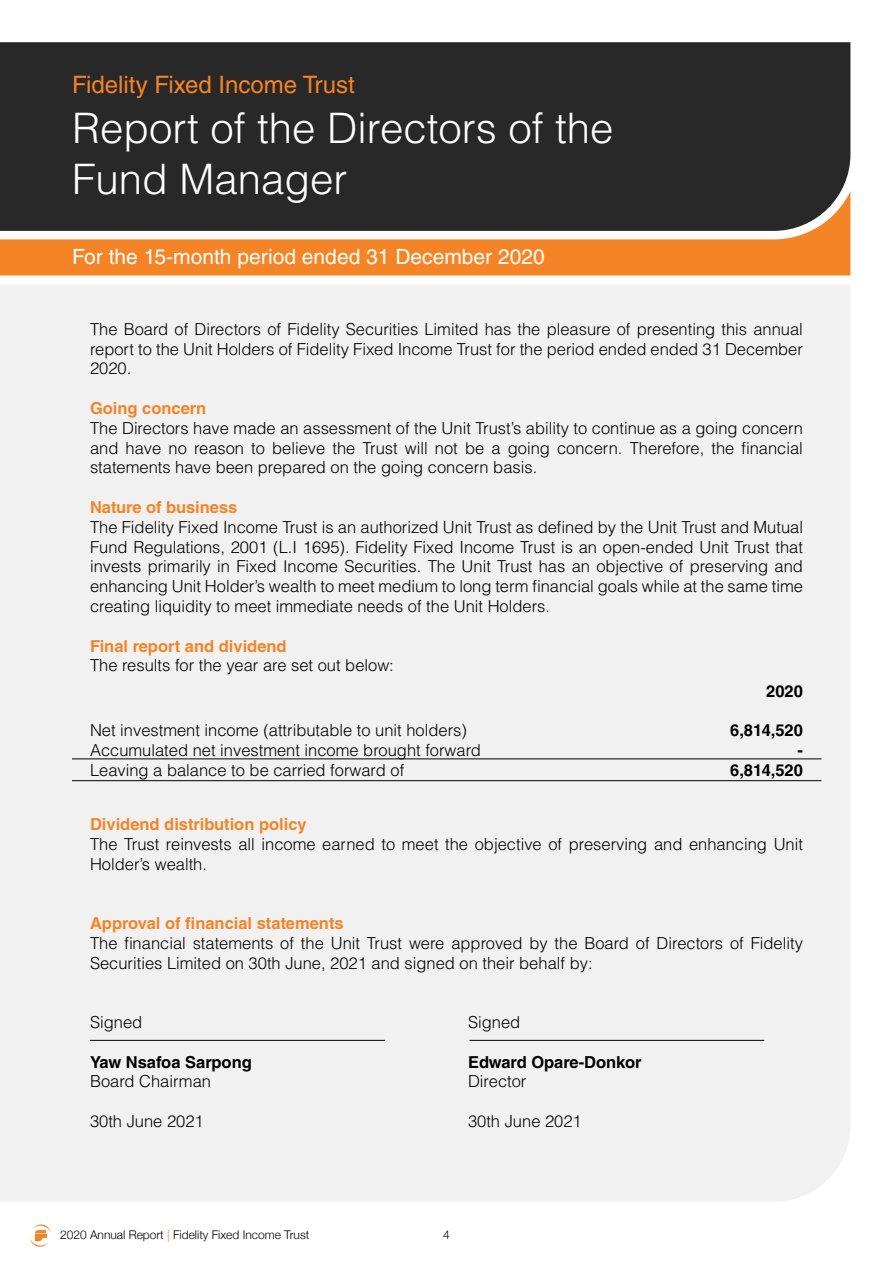
<style>
.page{position:relative;width:893px;height:1263px;background:#fff}
.page>*{position:absolute;margin:0;border:0;box-sizing:border-box;transform-origin:0 0}
.t1{font:300 42px/50.4px "Helvetica LT Std";color:#fff}
.t2{font:24px "Helvetica LT Std";color:#f58426}
.t3{font:21px "Helvetica LT Std";color:#fff}
.t4{font:300 16.5px/19.8px "Helvetica LT Std";color:#000;text-align:justify}
.t5{font:700 16.5px "Helvetica LT Std";color:#f58426}
.t6{font:700 16.5px/19.8px "Helvetica LT Std";color:#000;text-align:right}
.t7{font:300 12px "Helvetica Neue";color:#000}
.s1{color:#f58426}
</style>
<div class="page">
<div style="left:0;top:285px;width:850px;height:917px;background:#f1f1f2"></div>
<svg style="left:0;top:231px;width:850px;height:44px;fill:#f58426"></svg>
<div style="left:0;top:42px;width:850px;height:189px;background:#292829"></div>
<hr style="left:72px;top:759px;width:749px;height:1px;background:#000">
<hr style="left:72px;top:780px;width:749px;height:1px;background:#000">
<hr style="left:90px;top:1040px;width:295px;height:1px;background:#000">
<hr style="left:469px;top:1040px;width:295px;height:1px;background:#000">
<svg style="left:30px;top:1224px;width:21px;height:23px"></svg>
<h2 class="t2" style="left:72px;top:71px;width:284px">Fidelity Fixed Income Trust</h2>
<h1 class="t1" style="left:72px;top:103px;width:543px">Report of the Directors of the<br>Fund Manager</h1>
<p class="t3" style="left:72px;top:244px;width:474px">For the 15-month period ended 31 December 2020</p>
<p class="t4" style="left:90px;top:319px;width:714px">The Board of Directors of Fidelity Securities Limited has the pleasure of presenting this annual report to the Unit Holders of Fidelity Fixed Income Trust for the period ended ended 31 December 2020.</p>
<p class="t5" style="left:90px;top:398px;width:118px">Going concern</p>
<p class="t4" style="left:90px;top:418px;width:714px">The Directors have made an assessment of the Unit Trust’s ability to continue as a going concern and have no reason to believe the Trust will not be a going concern. Therefore, the financial statements have been prepared on the going concern basis.</p>
<p class="t5" style="left:90px;top:497px;width:149px">Nature of business</p>
<p class="t4" style="left:90px;top:517px;width:715px">The Fidelity Fixed Income Trust is an authorized Unit Trust as defined by the Unit Trust and Mutual Fund Regulations, 2001 (L.I 1695). Fidelity Fixed Income Trust is an open-ended Unit Trust that invests primarily in Fixed Income Securities. The Unit Trust has an objective of preserving and enhancing Unit Holder’s wealth to meet medium to long term financial goals while at the same time creating liquidity to meet immediate needs of the Unit Holders.</p>
<p class="t5" style="left:90px;top:636px;width:198px">Final report and dividend</p>
<p class="t4" style="left:90px;top:655px;width:305px">The results for the year are set out below:</p>
<p class="t4" style="left:90px;top:720px;width:392px;text-align:left">Net investment income (attributable to unit holders)<br>Accumulated net investment income brought forward<br>Leaving a balance to be carried forward of</p>
<p class="t6" style="left:766px;top:681px;width:38px">2020</p>
<p class="t6" style="left:730px;top:720px;width:74px">6,814,520 -<br>6,814,520</p>
<p class="t5" style="left:90px;top:814px;width:218px">Dividend distribution policy</p>
<p class="t4" style="left:90px;top:834px;width:714px">The Trust reinvests all income earned to meet the objective of preserving and enhancing Unit<br>Holder’s wealth.</p>
<p class="t5" style="left:90px;top:913px;width:255px">Approval of financial statements</p>
<p class="t4" style="left:90px;top:933px;width:714px">The financial statements of the Unit Trust were approved by the Board of Directors of Fidelity<br>Securities Limited on 30th June, 2021 and signed on their behalf by:</p>
<p class="t4" style="left:90px;top:1012px;width:54px">Signed</p>
<p class="t4" style="left:468px;top:1012px;width:54px">Signed</p>
<p class="t6" style="left:90px;top:1051px;width:163px">Yaw Nsafoa Sarpong</p>
<p class="t6" style="left:468px;top:1051px;width:175px">Edward Opare-Donkor</p>
<p class="t4" style="left:90px;top:1071px;width:123px">Board Chairman</p>
<p class="t4" style="left:468px;top:1071px;width:60px">Director</p>
<p class="t4" style="left:90px;top:1111px;width:115px">30th June 2021</p>
<p class="t4" style="left:468px;top:1111px;width:115px">30th June 2021</p>
<p class="t7" style="left:60px;top:1225px;width:251px">2020 Annual Report <span class="s1">|</span> Fidelity Fixed Income Trust</p>
<p class="t7" style="left:443px;top:1225px;width:8px">4</p>
</div>
